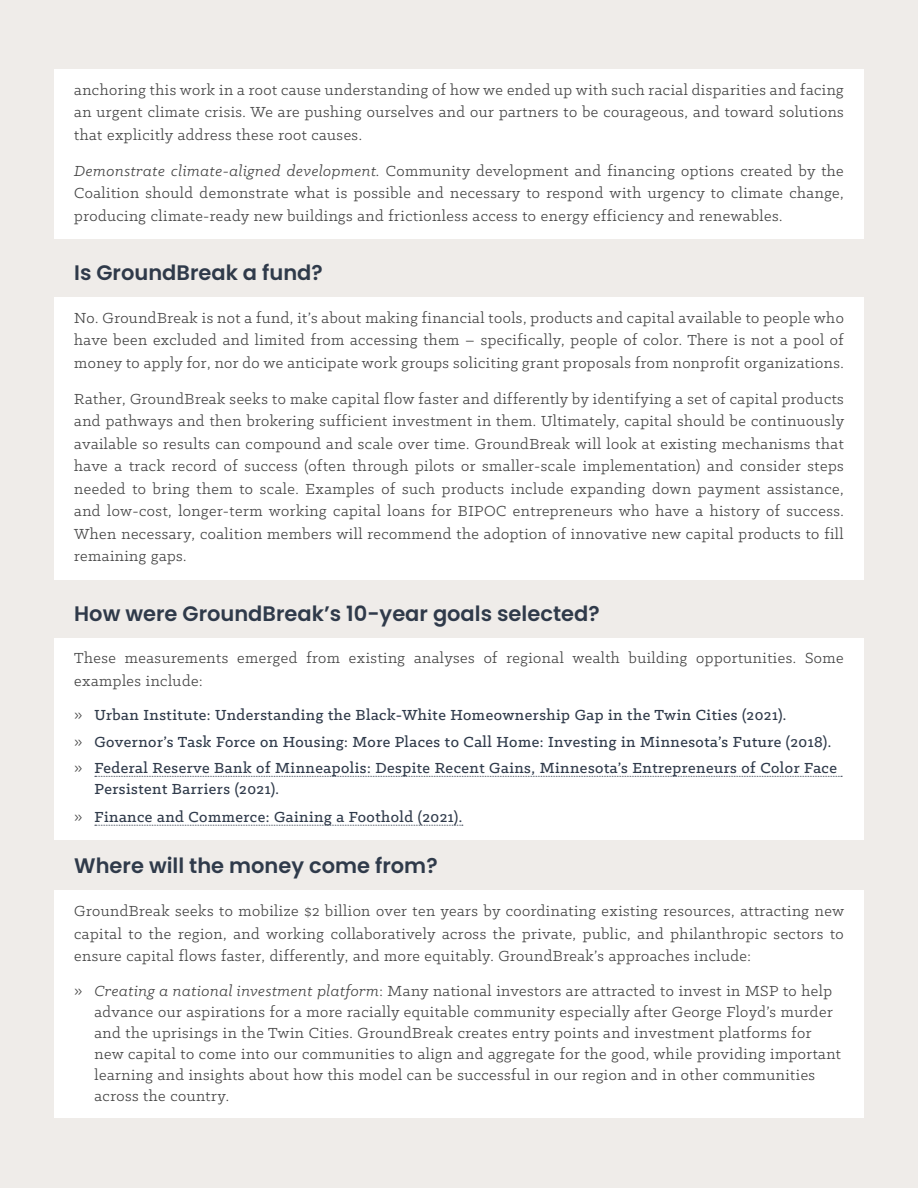
<style>
.page{position:relative;width:918px;height:1188px;background:#efece9}
.page>*{position:absolute;margin:0;border:0;box-sizing:border-box;transform-origin:0 0}
.Question{font:600 21px "Poppins";color:#2f3a4a}
.Answers{font:16.5px/22.5px "Klinic Slab";letter-spacing:.03em;color:#424242;text-align:justify}
.t1{font:500 16.5px/21px "Klinic Slab";letter-spacing:.03em;color:#2f3a4a}
.s1{font-style:italic}
.s2{font-weight:400;color:#424242}
</style>
<div class="page">
<div style="left:54px;top:69px;width:810px;height:89px;background:#fff"></div>
<div style="left:54px;top:150px;width:810px;height:89px;background:#fff"></div>
<div style="left:54px;top:297px;width:810px;height:89px;background:#fff"></div>
<div style="left:54px;top:378px;width:810px;height:201px;background:#fff"></div>
<div style="left:54px;top:638px;width:810px;height:66px;background:#fff"></div>
<div style="left:54px;top:695px;width:810px;height:43px;background:#fff"></div>
<div style="left:54px;top:721px;width:810px;height:44px;background:#fff"></div>
<div style="left:54px;top:747px;width:810px;height:65px;background:#fff"></div>
<svg style="left:95px;top:776px;width:747px;height:1px"></svg>
<div style="left:54px;top:796px;width:810px;height:44px;background:#fff"></div>
<svg style="left:95px;top:825px;width:368px;height:1px"></svg>
<div style="left:54px;top:890px;width:810px;height:89px;background:#fff"></div>
<div style="left:54px;top:970px;width:810px;height:148px;background:#fff"></div>
<p class="Answers" style="left:74px;top:78px;width:771px">anchoring this work in a root cause understanding of how we ended up with such racial disparities and facing an urgent climate crisis. We are pushing ourselves and our partners to be courageous, and toward solutions that explicitly address these root causes.</p>
<p class="Answers" style="left:74px;top:159px;width:771px"><span class="s1">Demonstrate climate-aligned development.</span> Community development and financing options created by the Coalition should demonstrate what is possible and necessary to respond with urgency to climate change, producing climate-ready new buildings and frictionless access to energy efficiency and renewables.</p>
<p class="Question" style="left:74px;top:261px;width:250px">Is GroundBreak a fund?</p>
<p class="Answers" style="left:74px;top:306px;width:771px">No. GroundBreak is not a fund, it’s about making financial tools, products and capital available to people who have been excluded and limited from accessing them – specifically, people of color. There is not a pool of money to apply for, nor do we anticipate work groups soliciting grant proposals from nonprofit organizations.</p>
<p class="Answers" style="left:74px;top:387px;width:771px">Rather, GroundBreak seeks to make capital flow faster and differently by identifying a set of capital products and pathways and then brokering sufficient investment in them. Ultimately, capital should be continuously available so results can compound and scale over time. GroundBreak will look at existing mechanisms that have a track record of success (often through pilots or smaller-scale implementation) and consider steps needed to bring them to scale. Examples of such products include expanding down payment assistance, and low-cost, longer-term working capital loans for BIPOC entrepreneurs who have a history of success.<br>When necessary, coalition members will recommend the adoption of innovative new capital products to fill remaining gaps.</p>
<p class="Question" style="left:74px;top:601px;width:527px">How were GroundBreak’s 10-year goals selected?</p>
<p class="Answers" style="left:74px;top:647px;width:771px">These measurements emerged from existing analyses of regional wealth building opportunities. Some examples include:</p>
<p class="t1" style="left:74px;top:704px;width:714px"><span class="s2">»</span> Urban Institute: Understanding the Black-White Homeownership Gap in the Twin Cities (2021).</p>
<p class="t1" style="left:74px;top:731px;width:759px"><span class="s2">»</span> Governor’s Task Force on Housing: More Places to Call Home: Investing in Minnesota’s Future (2018).</p>
<p class="t1" style="left:94px;top:757px;width:744px;text-indent:-20px"><span class="s2">»</span> Federal Reserve Bank of Minneapolis: Despite Recent Gains, Minnesota’s Entrepreneurs of Color Face<br>Persistent Barriers (2021).</p>
<p class="t1" style="left:74px;top:806px;width:390px"><span class="s2">»</span> Finance and Commerce: Gaining a Foothold (2021).</p>
<p class="Question" style="left:74px;top:854px;width:365px">Where will the money come from?</p>
<p class="Answers" style="left:74px;top:899px;width:771px">GroundBreak seeks to mobilize $2 billion over ten years by coordinating existing resources, attracting new capital to the region, and working collaboratively across the private, public, and philanthropic sectors to ensure capital flows faster, differently, and more equitably. GroundBreak’s approaches include:</p>
<p class="Answers" style="left:94px;top:980px;width:748px;line-height:21px;text-align:left;text-indent:-20px">» <span class="s1">Creating a national investment platform</span>: Many national investors are attracted to invest in MSP to help advance our aspirations for a more racially equitable community especially after George Floyd’s murder and the uprisings in the Twin Cities. GroundBreak creates entry points and investment platforms for new capital to come into our communities to align and aggregate for the good, while providing important learning and insights about how this model can be successful in our region and in other communities across the country.</p>
</div>
